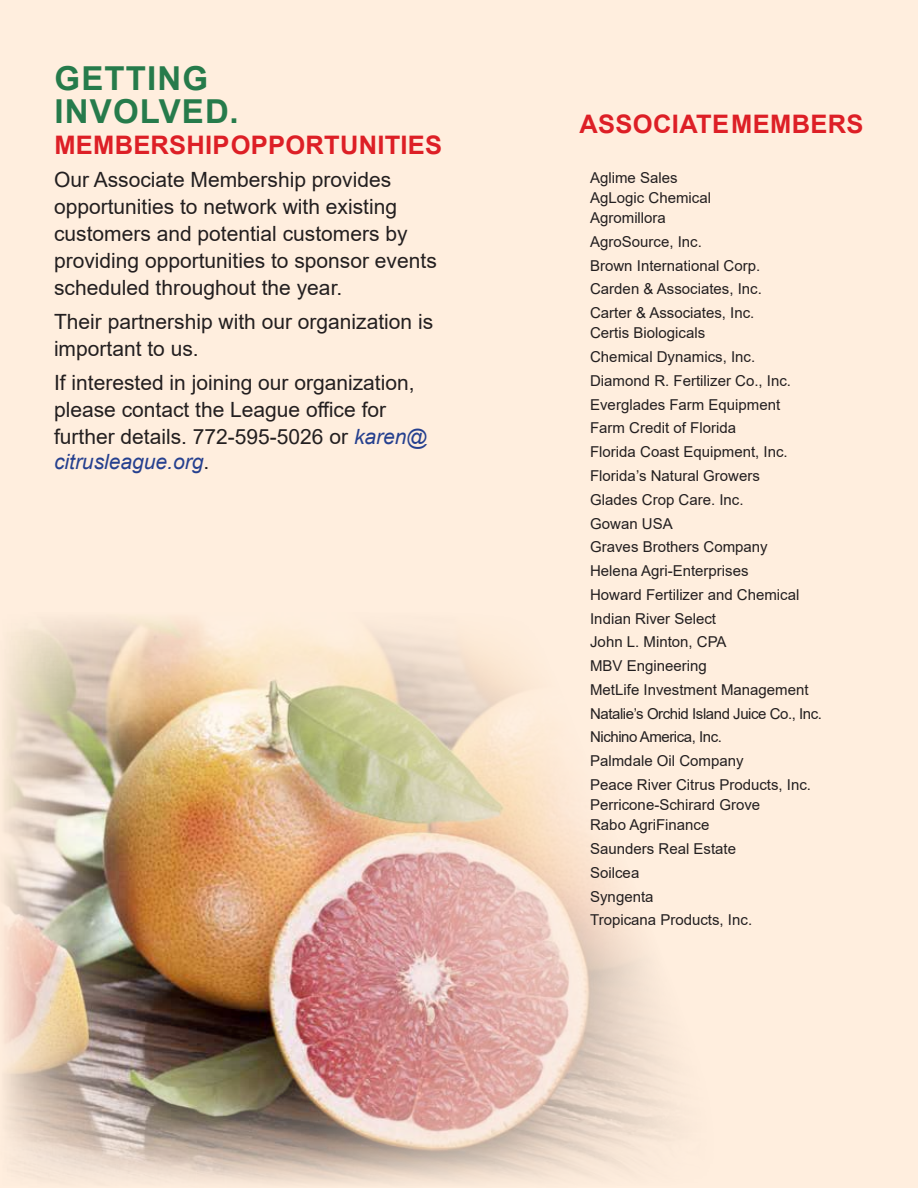
<style>
.page{position:relative;width:918px;height:1188px;background:#ffeede}
.page>*{position:absolute;margin:0;border:0;box-sizing:border-box;transform-origin:0 0}
.t1{font:700 33px/33.2px "Arial";letter-spacing:.035em;color:#267b4b}
.t2{font:700 25.5px "Arial";letter-spacing:.01em;color:#dd1f26}
.t3{font:21px/27px "Arial";color:#231f20}
.t4{font:15px/23.7px "Arial";color:#231f20}
.s1{font-style:italic;color:#25408f}
</style>
<div class="page">
<img style="left:4px;top:618px;width:667px;height:566px">
<h1 class="t1" style="left:55px;top:62px;width:186px">GETTING<br>INVOLVED.</h1>
<h2 class="t2" style="left:54px;top:127px;width:389px">MEMBERSHIP OPPORTUNITIES</h2>
<h3 class="t3" style="left:54px;top:166px;width:384px">Our Associate Membership provides opportunities to network with existing customers and potential customers by providing opportunities to sponsor events scheduled throughout the year.</h3>
<h3 class="t3" style="left:54px;top:308px;width:381px">Their partnership with our organization is important to us.</h3>
<h3 class="t3" style="left:54px;top:369px;width:375px;line-height:26.4px">If interested in joining our organization, please contact the League office for further details. 772-595-5026 or <span class="s1">karen@ citrusleague.org</span>.</h3>
<h2 class="t2" style="left:579px;top:106px;width:286px">ASSOCIATE MEMBERS</h2>
<p class="t4" style="left:590px;top:167px;width:122px;line-height:20.2px">Aglime Sales<br>AgLogic Chemical<br>Agromillora</p>
<p class="t4" style="left:590px;top:230px;width:173px">AgroSource, Inc.<br>Brown International Corp.<br>Carden &amp; Associates, Inc.<br>Carter &amp; Associates, Inc.</p>
<p class="t4" style="left:590px;top:321px;width:233px">Certis Biologicals<br>Chemical Dynamics, Inc.<br>Diamond R. Fertilizer Co., Inc.<br>Everglades Farm Equipment<br>Farm Credit of Florida<br>Florida Coast Equipment, Inc.<br>Florida’s Natural Growers<br>Glades Crop Care. Inc.<br>Gowan USA<br>Graves Brothers Company<br>Helena Agri-Enterprises<br>Howard Fertilizer and Chemical<br>Indian River Select<br>John L. Minton, CPA<br>MBV Engineering<br>MetLife Investment Management<br>Natalie’s Orchid Island Juice Co., Inc.<br>Nichino America, Inc.<br>Palmdale Oil Company<br>Peace River Citrus Products, Inc.</p>
<p class="t4" style="left:590px;top:795px;width:172px;line-height:20.2px">Perricone-Schirard Grove<br>Rabo AgriFinance</p>
<p class="t4" style="left:590px;top:837px;width:164px">Saunders Real Estate<br>Soilcea<br>Syngenta<br>Tropicana Products, Inc.</p>
</div>
